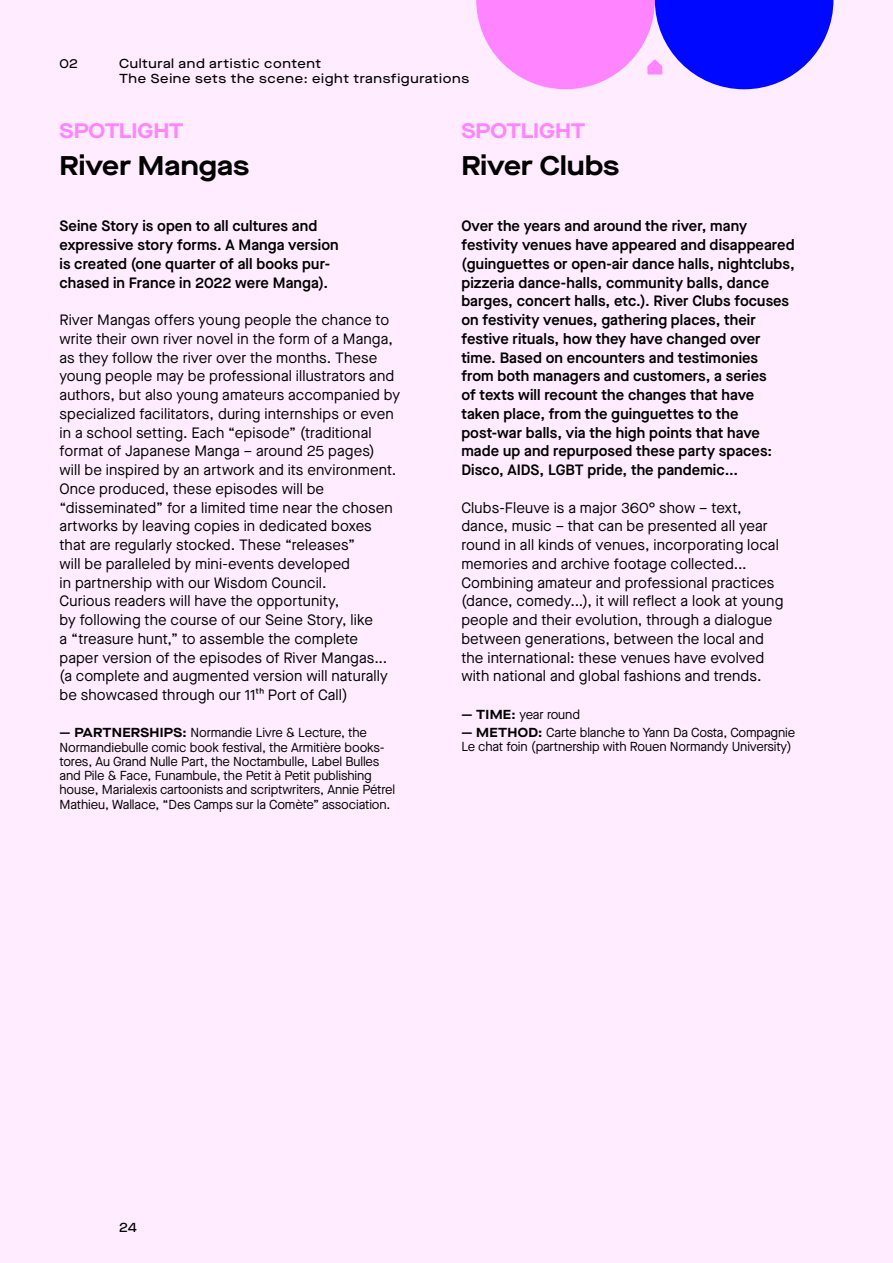
<style>
.page{position:relative;width:893px;height:1263px;background:#ffedff}
.page>*{position:absolute;margin:0;border:0;box-sizing:border-box;transform-origin:0 0}
._12_Focus_Titre{font:700 27px "Maison Neue Ext";letter-spacing:.01em;color:#000}
._11_Focus_EnTete{font:700 21px "Maison Neue Ext";letter-spacing:-.01em;color:#ff84ff}
._10_Focus_Texte{font:15px/18.8px "Maison Neue";letter-spacing:.005em;color:#000}
._13_Focus_Intro{font:600 15px/18.8px "Maison Neue";letter-spacing:.005em;color:#000}
.t1{font:13.05px/14.2px "Maison Neue";letter-spacing:-.01em;color:#000}
.t2{font:500 13.05px/15px "Maison Neue Ext";letter-spacing:.05em;color:#000}
.s1{font-weight:600}
.s2{font-family:"Maison Neue Ext";font-weight:700}
</style>
<div class="page">
<svg style="left:476px;top:0;width:357px;height:89px"></svg>
<p class="t2" style="left:60px;top:56px;width:20px">02</p>
<p class="t2" style="left:119px;top:56px;width:352px">Cultural and artistic content<br>The Seine sets the scene: eight transfigurations</p>
<p class="_11_Focus_EnTete" style="left:60px;top:115px;width:126px">SPOTLIGHT</p>
<p class="_12_Focus_Titre" style="left:60px;top:147px;width:191px">River Mangas</p>
<p class="_13_Focus_Intro" style="left:60px;top:216px;width:281px">Seine Story is open to all cultures and expressive story forms. A Manga version is created (one quarter of all books pur&shy;chased in France in 2022 were Manga).</p>
<p class="_10_Focus_Texte" style="left:60px;top:310px;width:342px">River Mangas offers young people the chance to write their own river novel in the form of a Manga, as they follow the river over the months. These young people may be professional illustrators and authors, but also young amateurs accompanied by specialized facilitators, during internships or even in a school setting. Each “episode” (traditional format of Japanese Manga – around 25 pages)<br>will be inspired by an artwork and its environment.</p>
<p class="_10_Focus_Texte" style="left:60px;top:479px;width:335px">Once produced, these episodes will be “disseminated” for a limited time near the chosen artworks by leaving copies in dedicated boxes that are regularly stocked. These “releases”<br>will be paralleled by mini-events developed<br>in partnership with our Wisdom Council.</p>
<p class="_10_Focus_Texte" style="left:60px;top:592px;width:330px">Curious readers will have the opportunity,<br>by following the course of our Seine Story, like<br>a “treasure hunt,” to assemble the complete paper version of the episodes of River Mangas... (a complete and augmented version will naturally be showcased through our 11th Port of Call)</p>
<p class="t1" style="left:60px;top:726px;width:337px"><span class="s1">—</span> <span class="s2">PARTNERSHIPS:</span> Normandie Livre &amp; Lecture, the Normandiebulle comic book festival, the Armitière books&shy;tores, Au Grand Nulle Part, the Noctambulle, Label Bulles and Pile &amp; Face, Funambule, the Petit à Petit publishing house, Marialexis cartoonists and scriptwriters, Annie Pétrel Mathieu, Wallace, “Des Camps sur la Comète” association.</p>
<p class="_11_Focus_EnTete" style="left:461px;top:115px;width:126px">SPOTLIGHT</p>
<p class="_12_Focus_Titre" style="left:461px;top:147px;width:159px">River Clubs</p>
<p class="_13_Focus_Intro" style="left:461px;top:216px;width:335px">Over the years and around the river, many festivity venues have appeared and disappeared (guinguettes or open-air dance halls, nightclubs, pizzeria dance-halls, community balls, dance barges, concert halls, etc.). River Clubs focuses on festivity venues, gathering places, their festive rituals, how they have changed over time. Based on encounters and testimonies<br>from both managers and customers, a series<br>of texts will recount the changes that have taken place, from the guinguettes to the post-war balls, via the high points that have made up and repurposed these party spaces:<br>Disco, AIDS, LGBT pride, the pandemic...</p>
<p class="_10_Focus_Texte" style="left:461px;top:498px;width:323px">Clubs-Fleuve is a major 360° show – text, dance, music – that can be presented all year round in all kinds of venues, incorporating local memories and archive footage collected...<br>Combining amateur and professional practices (dance, comedy...), it will reflect a look at young people and their evolution, through a dialogue between generations, between the local and the international: these venues have evolved with national and global fashions and trends.</p>
<p class="t1" style="left:461px;top:707px;width:120px"><span class="s1">—</span> <span class="s2">TIME:</span> year round</p>
<p class="t1" style="left:461px;top:725px;width:335px"><span class="s1">—</span> <span class="s2">METHOD:</span> Carte blanche to Yann Da Costa, Compagnie<br>Le chat foin (partnership with Rouen Normandy University)</p>
<p class="t2" style="left:119px;top:1220px;width:19px">24</p>
</div>
